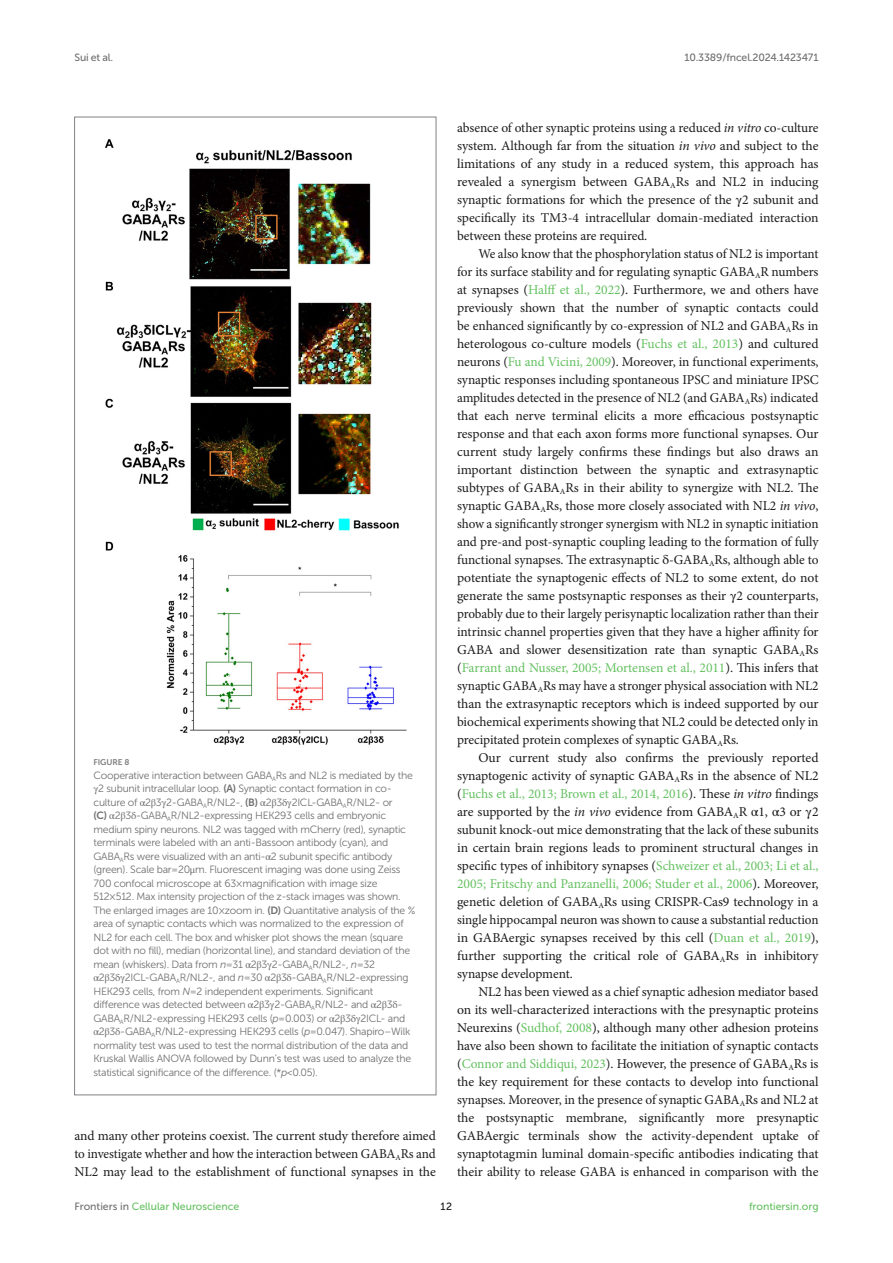
<style>
.page{position:relative;width:893px;height:1263px;background:#fff}
.page>*{position:absolute;margin:0;border:0;box-sizing:border-box;transform-origin:0 0}
.TEXT{font:13.5px/18px "Minion Pro";letter-spacing:-.005em;color:#1b1c1b;text-align:justify}
.TEXT_FLUSH{font:13.5px/18px "Minion Pro";letter-spacing:-.005em;color:#1b1c1b;text-align:justify}
.FIG_LEG{font:10.5px/13.5px "Museo Sans 300";letter-spacing:-.025em;color:#706f70}
.t1{font:10.5px "Museo Sans 500";color:#65c161}
.t2{font:10.5px "Museo Sans 500";letter-spacing:-.015em;color:#706f70}
.t3{font:10.5px "Museo Sans 500";color:#1b1c1b}
.FIG_HD{font:8.25px "Museo Sans 700";letter-spacing:-.01em;color:#7e7f7f}
.s1{font-family:"STIX General"}
.s2{font-family:"Museo Sans 700"}
.s3{font-style:italic}
.s4{color:#65c161}
.s5{color:#706f70}
</style>
<div class="page">
<img style="left:105px;top:139px;width:302px;height:606px">
<p class="t2" style="left:74px;top:51px;width:40px">Sui et al.</p>
<p class="t2" style="left:684px;top:51px;width:135px">10.3389/fncel.2024.1423471</p>
<p class="FIG_HD" style="left:94px;top:758px;width:37px">FIGURE 8</p>
<p class="FIG_LEG" style="left:94px;top:769px;width:323px">Cooperative interaction between GABA<sub>A</sub>Rs and NL2 is mediated by the <span class="s1">γ</span>2 subunit intracellular loop. <span class="s2">(A)</span> Synaptic contact formation in co&shy;culture of <span class="s1">α</span>2<span class="s1">β</span>3<span class="s1">γ</span>2-GABA<sub>A</sub>R/NL2-, <span class="s2">(B)</span> <span class="s1">α</span>2<span class="s1">β</span>3<span class="s1">δγ</span>2ICL-GABA<sub>A</sub>R/NL2- or<br><span class="s2">(C)</span> <span class="s1">α</span>2<span class="s1">β</span>3<span class="s1">δ</span>-GABA<sub>A</sub>R/NL2-expressing HEK293 cells and embryonic medium spiny neurons. NL2 was tagged with mCherry (red), synaptic terminals were labeled with an anti-Bassoon antibody (cyan), and GABA<sub>A</sub>Rs were visualized with an anti-<span class="s1">α</span>2 subunit specific antibody (green). Scale bar = 20 <span class="s1">μ</span>m. Fluorescent imaging was done using Zeiss 700 confocal microscope at 63 × magnification with image size<br>512 × 512. Max intensity projection of the z-stack images was shown.<br>The enlarged images are 10 × zoom in. <span class="s2">(D)</span> Quantitative analysis of the % area of synaptic contacts which was normalized to the expression of NL2 for each cell. The box and whisker plot shows the mean (square dot with no fill), median (horizontal line), and standard deviation of the mean (whiskers). Data from <span class="s3">n</span> = 31 <span class="s1">α</span>2<span class="s1">β</span>3<span class="s1">γ</span>2-GABA<sub>A</sub>R/NL2-, <span class="s3">n</span> = 32 <span class="s1">α</span>2<span class="s1">β</span>3<span class="s1">δγ</span>2ICL-GABA<sub>A</sub>R/NL2-, and <span class="s3">n</span> = 30 <span class="s1">α</span>2<span class="s1">β</span>3<span class="s1">δ</span>-GABA<sub>A</sub>R/NL2-expressing HEK293 cells, from <span class="s3">N</span> = 2 independent experiments. Significant difference was detected between <span class="s1">α</span>2<span class="s1">β</span>3<span class="s1">γ</span>2-GABA<sub>A</sub>R/NL2- and <span class="s1">α</span>2<span class="s1">β</span>3<span class="s1">δ</span>-GABA<sub>A</sub>R/NL2-expressing HEK293 cells (<span class="s3">p</span> = 0.003) or <span class="s1">α</span>2<span class="s1">β</span>3<span class="s1">δγ</span>2ICL- and <span class="s1">α</span>2<span class="s1">β</span>3<span class="s1">δ</span>-GABA<sub>A</sub>R/NL2-expressing HEK293 cells (<span class="s3">p</span> = 0.047). Shapiro–Wilk normality test was used to test the normal distribution of the data and Kruskal Wallis ANOVA followed by Dunn’s test was used to analyze the statistical significance of the difference. (*<span class="s3">p</span> &lt; 0.05).</p>
<p class="TEXT_FLUSH" style="left:74px;top:1127px;width:363px">and many other proteins coexist. The current study therefore aimed to investigate whether and how the interaction between GABA<sub>A</sub>Rs and NL2 may lead to the establishment of functional synapses in the</p>
<p class="TEXT_FLUSH" style="left:457px;top:119px;width:363px">absence of other synaptic proteins using a reduced <span class="s3">in vitro</span> co-culture system. Although far from the situation <span class="s3">in vivo</span> and subject to the limitations of any study in a reduced system, this approach has revealed a synergism between GABA<sub>A</sub>Rs and NL2 in inducing synaptic formations for which the presence of the <span class="s1">γ</span>2 subunit and specifically its TM3-4 intracellular domain-mediated interaction between these proteins are required.</p>
<p class="TEXT" style="left:457px;top:245px;width:363px;text-indent:21px">We also know that the phosphorylation status of NL2 is important for its surface stability and for regulating synaptic GABA<sub>A</sub>R numbers at synapses (<span class="s4">Halff et al., 2022</span>). Furthermore, we and others have previously shown that the number of synaptic contacts could be enhanced significantly by co-expression of NL2 and GABA<sub>A</sub>Rs in heterologous co-culture models (<span class="s4">Fuchs et al., 2013</span>) and cultured neurons (<span class="s4">Fu and Vicini, 2009</span>). Moreover, in functional experiments, synaptic responses including spontaneous IPSC and miniature IPSC amplitudes detected in the presence of NL2 (and GABA<sub>A</sub>Rs) indicated that each nerve terminal elicits a more efficacious postsynaptic response and that each axon forms more functional synapses. Our current study largely confirms these findings but also draws an important distinction between the synaptic and extrasynaptic subtypes of GABA<sub>A</sub>Rs in their ability to synergize with NL2. The synaptic GABA<sub>A</sub>Rs, those more closely associated with NL2 <span class="s3">in vivo</span>, show a significantly stronger synergism with NL2 in synaptic initiation and pre-and post-synaptic coupling leading to the formation of fully functional synapses. The extrasynaptic <span class="s1">δ</span>-GABA<sub>A</sub>Rs, although able to potentiate the synaptogenic effects of NL2 to some extent, do not generate the same postsynaptic responses as their <span class="s1">γ</span>2 counterparts, probably due to their largely perisynaptic localization rather than their intrinsic channel properties given that they have a higher affinity for GABA and slower desensitization rate than synaptic GABA<sub>A</sub>Rs (<span class="s4">Farrant and Nusser, 2005; Mortensen et al., 2011</span>). This infers that synaptic GABA<sub>A</sub>Rs may have a stronger physical association with NL2 than the extrasynaptic receptors which is indeed supported by our biochemical experiments showing that NL2 could be detected only in precipitated protein complexes of synaptic GABA<sub>A</sub>Rs.</p>
<p class="TEXT" style="left:457px;top:749px;width:363px;text-indent:21px">Our current study also confirms the previously reported synaptogenic activity of synaptic GABA<sub>A</sub>Rs in the absence of NL2 (<span class="s4">Fuchs et al., 2013; Brown et al., 2014, 2016</span>). These <span class="s3">in vitro</span> findings are supported by the <span class="s3">in vivo</span> evidence from GABA<sub>A</sub>R <span class="s1">α</span>1, <span class="s1">α</span>3 or <span class="s1">γ</span>2 subunit knock-out mice demonstrating that the lack of these subunits in certain brain regions leads to prominent structural changes in specific types of inhibitory synapses (<span class="s4">Schweizer et al., 2003; Li et al., 2005; Fritschy and Panzanelli, 2006; Studer et al., 2006</span>). Moreover, genetic deletion of GABA<sub>A</sub>Rs using CRISPR-Cas9 technology in a single hippocampal neuron was shown to cause a substantial reduction in GABAergic synapses received by this cell (<span class="s4">Duan et al., 2019</span>), further supporting the critical role of GABA<sub>A</sub>Rs in inhibitory synapse development.</p>
<p class="TEXT" style="left:457px;top:983px;width:363px;text-indent:21px">NL2 has been viewed as a chief synaptic adhesion mediator based on its well-characterized interactions with the presynaptic proteins Neurexins (<span class="s4">Sudhof, 2008</span>), although many other adhesion proteins have also been shown to facilitate the initiation of synaptic contacts (<span class="s4">Connor and Siddiqui, 2023</span>). However, the presence of GABA<sub>A</sub>Rs is the key requirement for these contacts to develop into functional synapses. Moreover, in the presence of synaptic GABA<sub>A</sub>Rs and NL2 at the postsynaptic membrane, significantly more presynaptic GABAergic terminals show the activity-dependent uptake of synaptotagmin luminal domain-specific antibodies indicating that their ability to release GABA is enhanced in comparison with the</p>
<p class="t1" style="left:74px;top:1200px;width:166px"><span class="s5">Frontiers in</span> Cellular Neuroscience</p>
<p class="t3" style="left:441px;top:1200px;width:13px">12</p>
<p class="t1" style="left:749px;top:1200px;width:71px">frontiersin.org</p>
</div>
